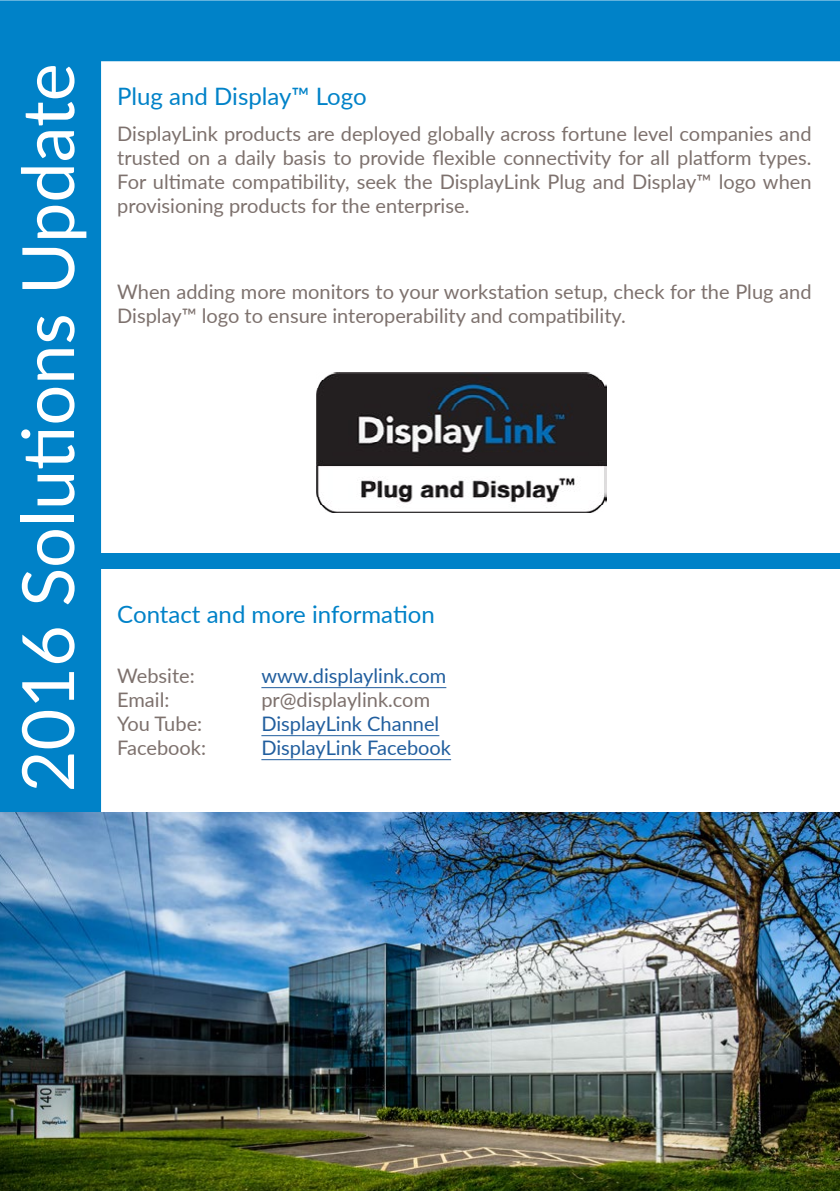
<style>
.page{position:relative;width:840px;height:1191px;background:#fff}
.page>*{position:absolute;margin:0;border:0;box-sizing:border-box;transform-origin:0 0}
.t1{font:72px "Lato";color:#fff}
.t2{font:24px "Lato";color:#0082c8}
.t3{font:20px/24px "Lato";color:#7d716d;text-align:justify}
.t4{font:20px "Lato";color:#215e9e}
</style>
<div class="page">
<div style="left:1px;top:1px;width:837px;height:59px;background:#0082c8"></div>
<div style="left:0;top:0;width:839px;height:61px;border:2px solid #0082c8"></div>
<div style="left:1px;top:41px;width:99px;height:783px;background:#0082c8"></div>
<div style="left:0;top:40px;width:101px;height:785px;border:2px solid #0082c8"></div>
<img style="left:317px;top:372px;width:289px;height:141px">
<div style="left:101px;top:553px;width:738px;height:15px;background:#0082c8"></div>
<hr style="left:261px;top:687px;width:185px;height:1px;background:#215e9e">
<hr style="left:261px;top:735px;width:178px;height:1px;background:#215e9e">
<hr style="left:261px;top:759px;width:190px;height:1px;background:#215e9e">
<img style="left:0;top:812px;width:839px;height:379px">
<h1 class="t1" style="left:-4px;top:792px;width:730px;rotate:-90deg">2016 Solutions Update</h1>
<p class="t2" style="left:117px;top:79px;width:251px">Plug and Display™ Logo</p>
<p class="t3" style="left:117px;top:121px;width:695px">DisplayLink products are deployed globally across fortune level companies and trusted on a daily basis to provide flexible connectivity for all platform types.<br>For ultimate compatibility, seek the DisplayLink Plug and Display™ logo when provisioning products for the enterprise.</p>
<p class="t3" style="left:117px;top:279px;width:695px">When adding more monitors to your workstation setup, check for the Plug and<br>Display™ logo to ensure interoperability and compatibility.</p>
<p class="t2" style="left:117px;top:597px;width:319px">Contact and more information</p>
<p class="t3" style="left:117px;top:663px;width:79px">Website:</p>
<p class="t4" style="left:261px;top:661px;width:186px">www.displaylink.com</p>
<p class="t3" style="left:117px;top:687px;width:54px">Email:</p>
<p class="t3" style="left:261px;top:687px;width:170px">pr@displaylink.com</p>
<p class="t3" style="left:117px;top:711px;width:86px">You Tube:</p>
<p class="t4" style="left:261px;top:709px;width:179px">DisplayLink Channel</p>
<p class="t3" style="left:117px;top:735px;width:90px">Facebook:</p>
<p class="t4" style="left:261px;top:733px;width:191px">DisplayLink Facebook</p>
</div>
